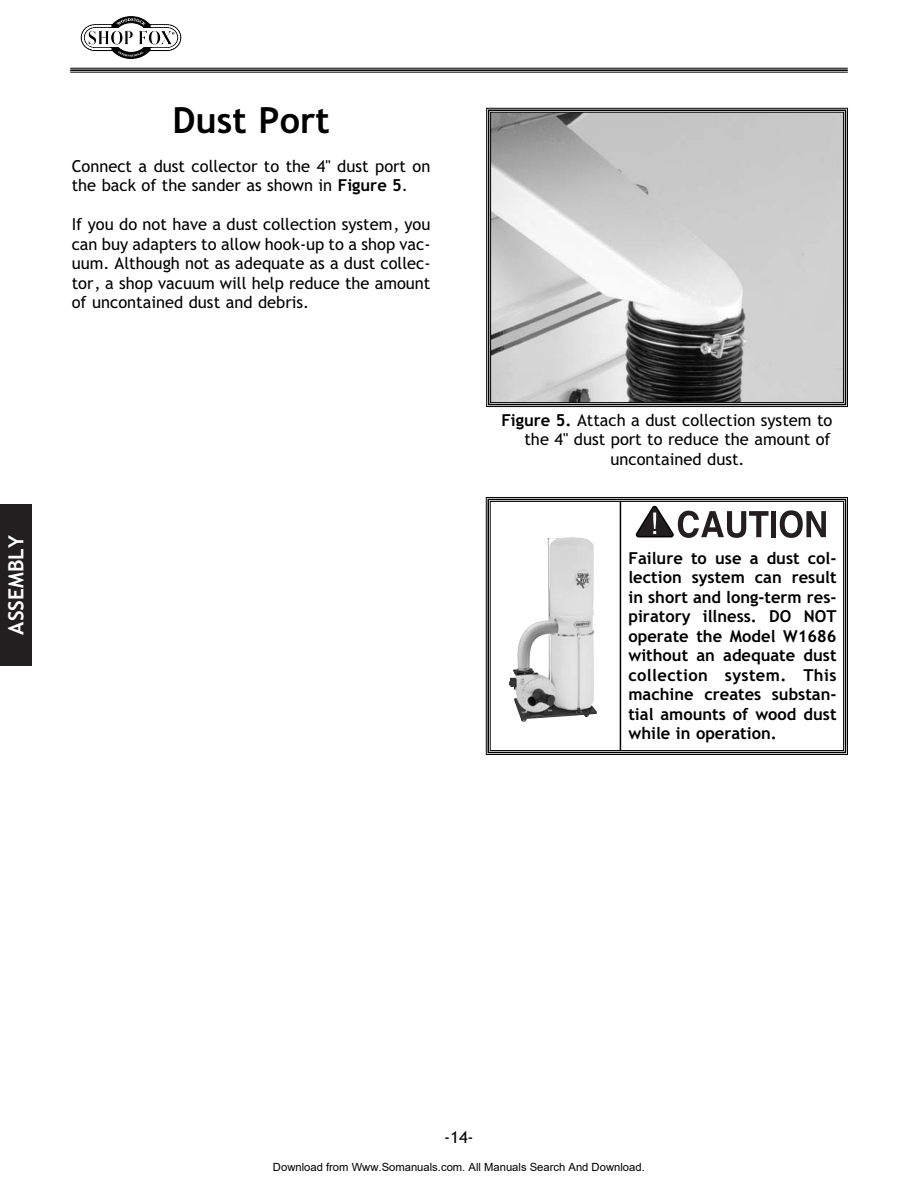
<style>
.page{position:relative;width:918px;height:1188px;background:#fff}
.page>*{position:absolute;margin:0;border:0;box-sizing:border-box;transform-origin:0 0}
.t1{font:36px "Trebuchet MS Bold";color:#000}
.t2{font:21px "Trebuchet MS Bold";color:#fff}
.t3{font:16.5px/19.5px "Trebuchet MS";color:#000}
.t4{font:16.5px/19.5px "Trebuchet MS Bold";color:#000;text-align:justify}
.t5{font:11.25px "Arial";color:#000}
.s1{font-family:"Trebuchet MS Bold"}
</style>
<div class="page">
<div style="left:0;top:504px;width:32px;height:162px;background:#231f20"></div>
<svg style="left:80px;top:16px;width:102px;height:56px"></svg>
<hr style="left:70px;top:68px;width:778px;height:1px;background:#000">
<hr style="left:70px;top:69px;width:778px;height:2px;background:#000">
<hr style="left:70px;top:72px;width:778px;height:1px;background:#000">
<img style="left:492px;top:114px;width:350px;height:287px">
<div style="left:486px;top:108px;width:362px;height:299px;border:1px solid #000"></div>
<div style="left:488px;top:110px;width:358px;height:295px;border:2px solid #000"></div>
<div style="left:490px;top:112px;width:354px;height:291px;border:1px solid #000"></div>
<svg style="left:635px;top:505px;width:134px;height:33px"></svg>
<div style="left:771px;top:511px;width:5px;height:26px;background:#231f20"></div>
<svg style="left:780px;top:510px;width:46px;height:28px"></svg>
<div style="left:486px;top:497px;width:362px;height:258px;border:1px solid #000"></div>
<div style="left:488px;top:499px;width:358px;height:254px;border:2px solid #000"></div>
<div style="left:490px;top:501px;width:354px;height:250px;border:1px solid #000"></div>
<hr style="left:620px;top:502px;width:1px;height:248px;background:#000">
<img style="left:509px;top:537px;width:88px;height:185px">
<h1 class="t1" style="left:172px;top:106px;width:159px">Dust Port</h1>
<p class="t3" style="left:72px;top:157px;width:360px">Connect a dust collector to the 4" dust port on the back of the sander as shown in <span class="s1">Figure 5</span>.</p>
<p class="t3" style="left:72px;top:216px;width:360px;text-align:justify">If you do not have a dust collection system, you can buy adapters to allow hook-up to a shop vac&shy;uum. Although not as adequate as a dust collec&shy;tor, a shop vacuum will help reduce the amount of uncontained dust and debris.</p>
<p class="t2" style="left:8px;top:635px;width:101px;rotate:-90deg">ASSEMBLY</p>
<p class="t3" style="left:501px;top:411px;width:333px"><span class="s1">Figure 5.</span> Attach a dust collection system to</p>
<p class="t3" style="left:524px;top:431px;width:308px">the 4" dust port to reduce the amount of</p>
<p class="t3" style="left:610px;top:450px;width:136px">uncontained dust.</p>
<p class="t4" style="left:628px;top:549px;width:210px">Failure to use a dust col&shy;lection system can result in short and long-term res&shy;piratory illness. DO NOT operate the Model W1686 without an adequate dust collection system. This machine creates substan&shy;tial amounts of wood dust while in operation.</p>
<p class="t3" style="left:444px;top:1129px;width:31px">-14-</p>
<p class="t5" style="left:273px;top:1160px;width:373px">Download from Www.Somanuals.com. All Manuals Search And Download.</p>
</div>
